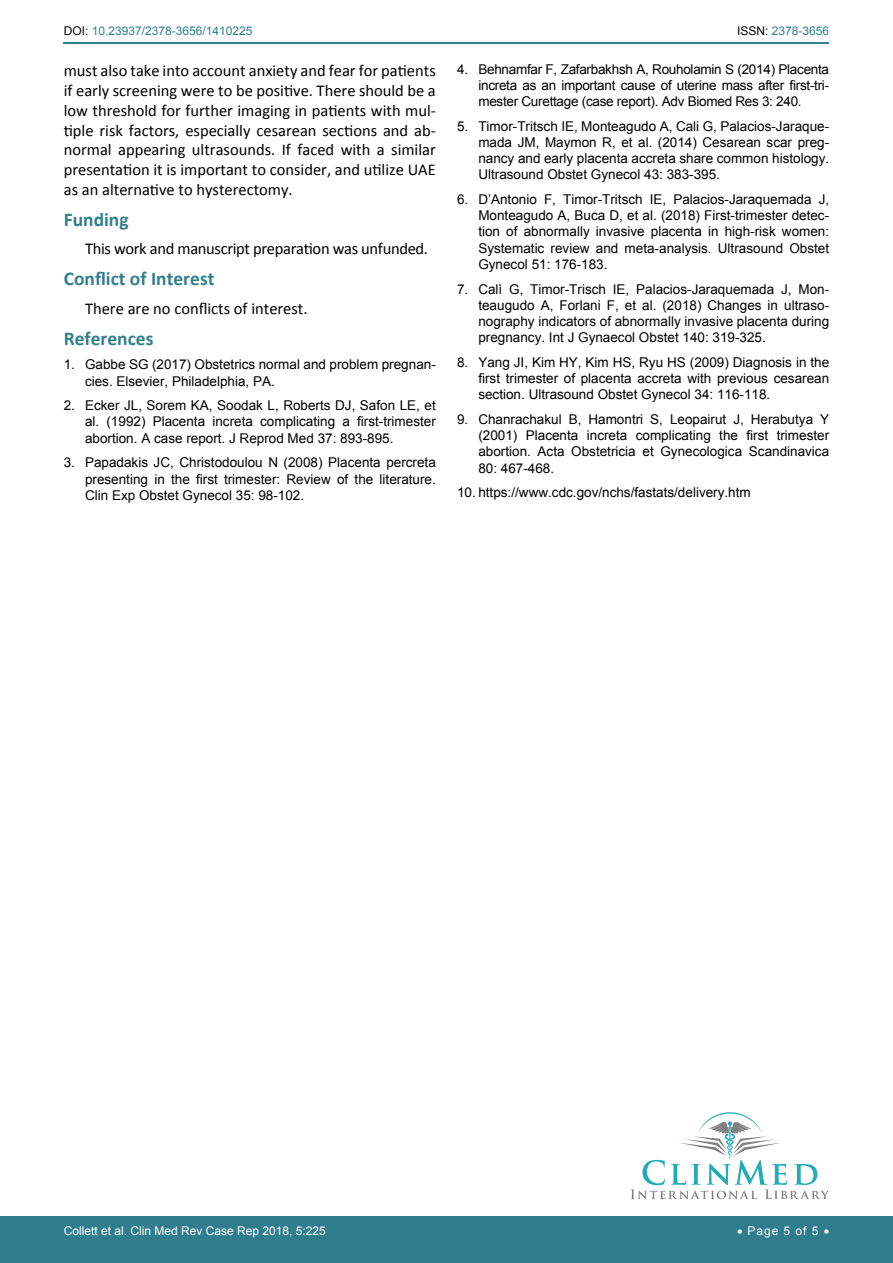
<style>
.page{position:relative;width:893px;height:1263px;background:#fff}
.page>*{position:absolute;margin:0;border:0;box-sizing:border-box;transform-origin:0 0}
.t1{font:700 19.5px "Calibri";color:#30808d}
.t2{font:16.5px/19.8px "Calibri";color:#000;text-align:justify}
.t3{font:16.5px "Calibri";letter-spacing:-.02em;color:#000}
.t4{font:13.5px/16.2px "Arial";color:#000;text-align:justify}
.t5{font:12px "Arial";color:#fff}
.t6{font:12px "Arial";color:#30808d}
.s1{color:#000}
</style>
<div class="page">
<hr style="left:64px;top:43px;width:765px;height:1px;background:#30808d">
<div style="left:0;top:1217px;width:893px;height:46px;background:#307d8d"></div>
<svg style="left:631px;top:1112px;width:198px;height:87px"></svg>
<p class="t6" style="left:64px;top:23px;width:190px"><span class="s1">DOI:</span> 10.23937/2378-3656/1410225</p>
<p class="t6" style="left:737px;top:23px;width:94px"><span class="s1">ISSN:</span> 2378-3656</p>
<p class="t2" style="left:64px;top:61px;width:374px">must also take into account anxiety and fear for patients if early screening were to be positive. There should be a low threshold for further imaging in patients with mul&shy;tiple risk factors, especially cesarean sections and ab&shy;normal appearing ultrasounds. If faced with a similar presentation it is important to consider, and utilize UAE as an alternative to hysterectomy.</p>
<h1 class="t1" style="left:64px;top:207px;width:66px">Funding</h1>
<p class="t3" style="left:85px;top:238px;width:344px">This work and manuscript preparation was unfunded.</p>
<h1 class="t1" style="left:64px;top:267px;width:152px">Conflict of Interest</h1>
<p class="t2" style="left:85px;top:298px;width:224px">There are no conflicts of interest.</p>
<h1 class="t1" style="left:64px;top:326px;width:91px">References</h1>
<p class="t4" style="left:85px;top:357px;width:352px;text-indent:-21px">1. Gabbe SG (2017) Obstetrics normal and problem pregnan&shy;cies. Elsevier, Philadelphia, PA.</p>
<p class="t4" style="left:85px;top:397px;width:352px;text-indent:-21px">2. Ecker JL, Sorem KA, Soodak L, Roberts DJ, Safon LE, et al. (1992) Placenta increta complicating a first-trimester abortion. A case report. J Reprod Med 37: 893-895.</p>
<p class="t4" style="left:85px;top:455px;width:352px;text-indent:-21px">3. Papadakis JC, Christodoulou N (2008) Placenta percreta presenting in the first trimester: Review of the literature.<br>Clin Exp Obstet Gynecol 35: 98-102.</p>
<p class="t4" style="left:478px;top:61px;width:352px;text-indent:-21px">4. Behnamfar F, Zafarbakhsh A, Rouholamin S (2014) Placenta increta as an important cause of uterine mass after first-tri&shy;mester Curettage (case report). Adv Biomed Res 3: 240.</p>
<p class="t4" style="left:478px;top:118px;width:352px;text-indent:-21px">5. Timor-Tritsch IE, Monteagudo A, Cali G, Palacios-Jaraque&shy;mada JM, Maymon R, et al. (2014) Cesarean scar preg&shy;nancy and early placenta accreta share common histology.<br>Ultrasound Obstet Gynecol 43: 383-395.</p>
<p class="t4" style="left:478px;top:191px;width:352px;text-indent:-21px">6. D’Antonio F, Timor-Tritsch IE, Palacios-Jaraquemada J, Monteagudo A, Buca D, et al. (2018) First-trimester detec&shy;tion of abnormally invasive placenta in high-risk women:<br>Systematic review and meta-analysis. Ultrasound Obstet Gynecol 51: 176-183.</p>
<p class="t4" style="left:478px;top:281px;width:352px;text-indent:-21px">7. Calì G, Timor-Trisch IE, Palacios-Jaraquemada J, Mon&shy;teaugudo A, Forlani F, et al. (2018) Changes in ultraso&shy;nography indicators of abnormally invasive placenta during pregnancy. Int J Gynaecol Obstet 140: 319-325.</p>
<p class="t4" style="left:478px;top:354px;width:352px;text-indent:-21px">8. Yang JI, Kim HY, Kim HS, Ryu HS (2009) Diagnosis in the first trimester of placenta accreta with previous cesarean section. Ultrasound Obstet Gynecol 34: 116-118.</p>
<p class="t4" style="left:478px;top:411px;width:352px;text-indent:-21px">9. Chanrachakul B, Hamontri S, Leopairut J, Herabutya Y (2001) Placenta increta complicating the first trimester abortion. Acta Obstetricia et Gynecologica Scandinavica 80: 467-468.</p>
<p class="t4" style="left:457px;top:485px;width:295px">10. https://www.cdc.gov/nchs/fastats/delivery.htm</p>
<p class="t5" style="left:64px;top:1223px;width:264px">Collett et al. Clin Med Rev Case Rep 2018, 5:225</p>
<p class="t5" style="left:737px;top:1223px;width:94px">• Page 5 of 5 •</p>
</div>
